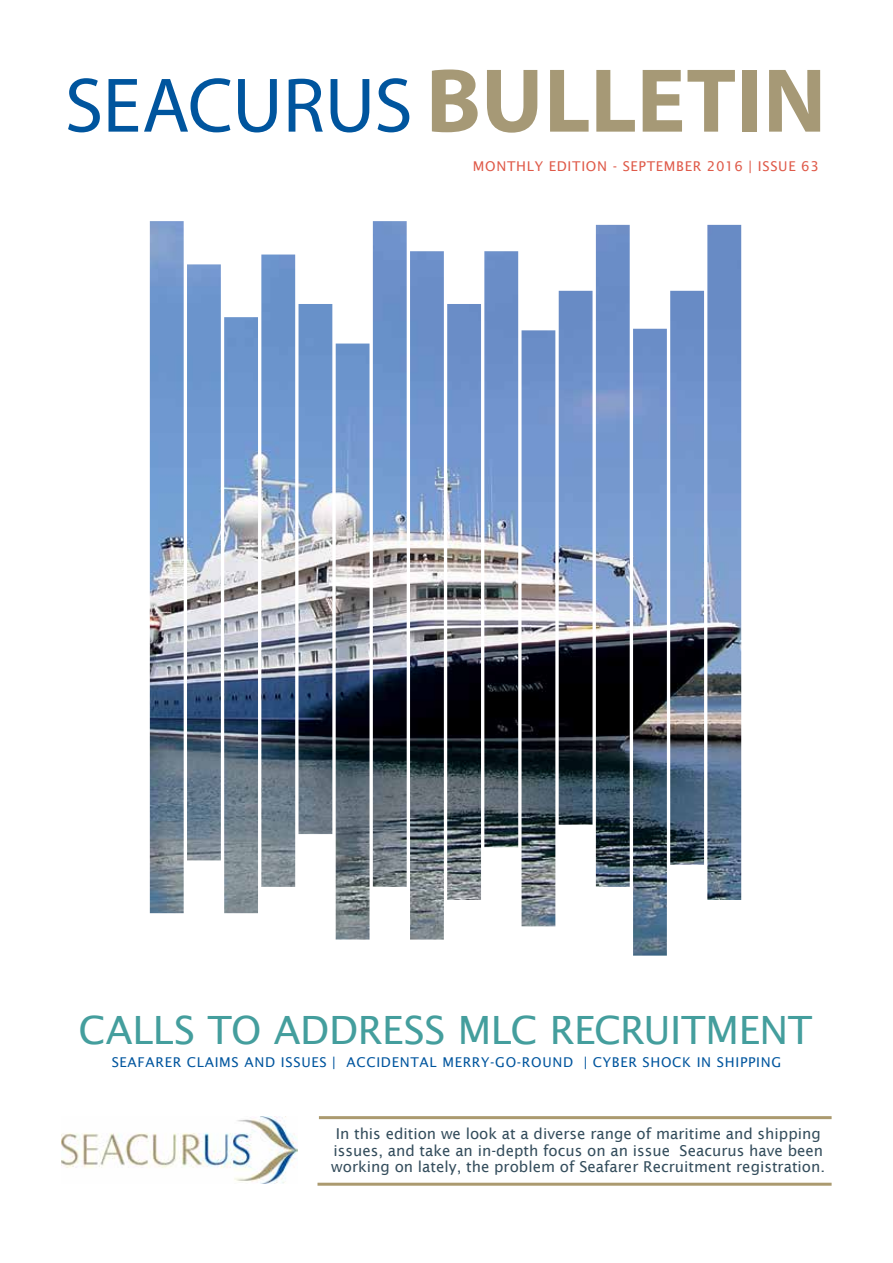
<style>
.page{position:relative;width:893px;height:1263px;background:#fff}
.page>*{position:absolute;margin:0;border:0;box-sizing:border-box;transform-origin:0 0}
.t1{font:78px "Myriad Pro";letter-spacing:-.01em;color:#00559e}
.t2{font:39px "Lucida Sans";letter-spacing:-.01em;color:#449e9d}
.t3{font:15px/16.5px "Lucida Sans";color:#344d5c}
.t4{font:13.5px "Lucida Sans";letter-spacing:.05em;color:#00559e}
.t5{font:13.5px "Lucida Sans";letter-spacing:.05em;color:#df5a49}
.s1{font-weight:700;font-size:91.5px;color:#a69976}
</style>
<div class="page">
<hr style="left:317px;top:1183px;width:515px;height:3px;background:#ab9a6f">
<hr style="left:319px;top:1116px;width:513px;height:3px;background:#ab9a6f">
<img style="left:150px;top:221px;width:591px;height:735px">
<img style="left:61px;top:1116px;width:236px;height:67px">
<h1 class="t1" style="left:65px;top:57px;width:763px">SEACURUS <span class="s1">BULLETIN</span></h1>
<p class="t5" style="left:473px;top:158px;width:347px">MONTHLY EDITION - SEPTEMBER 2016 | ISSUE 63</p>
<h2 class="t2" style="left:78px;top:1008px;width:736px">CALLS TO ADDRESS MLC RECRUITMENT</h2>
<p class="t4" style="left:112px;top:1055px;width:671px">SEAFARER CLAIMS AND ISSUES | ACCIDENTAL MERRY-GO-ROUND | CYBER SHOCK IN SHIPPING</p>
<p class="t3" style="left:331px;top:1125px;width:495px">In this edition we look at a diverse range of maritime and shipping issues, and take an in-depth focus on an issue Seacurus have been working on lately, the problem of Seafarer Recruitment registration.</p>
</div>
